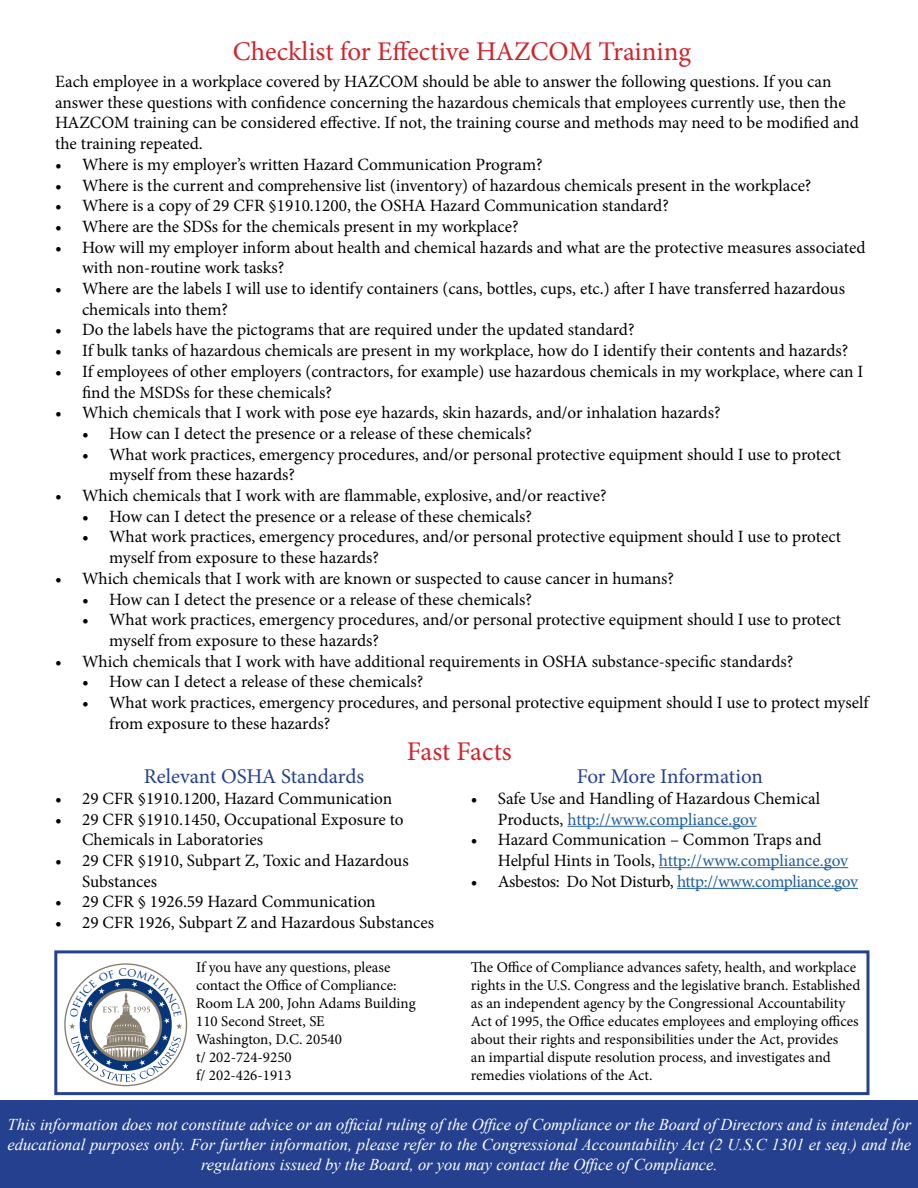
<style>
.page{position:relative;width:918px;height:1188px;background:#fff}
.page>*{position:absolute;margin:0;border:0;box-sizing:border-box;transform-origin:0 0}
.t1{font:27px "Minion Pro";color:#d2232a}
.t2{font:21px "Minion Pro";letter-spacing:-.01em;color:#25408f}
.t3{font:17.25px/20.7px "Minion Pro";letter-spacing:-.005em;color:#000}
.t4{font:17.25px "Minion Pro";letter-spacing:-.025em;color:#215e9e}
.t5{font:italic 16.5px/19.8px "Times New Roman";color:#fff;text-align:center}
.t6{font:15px/18px "Minion Pro";color:#000}
.s1{color:#215e9e}
.s2{color:#000}
</style>
<div class="page">
<div style="left:1px;top:1101px;width:917px;height:87px;background:#25408f"></div>
<hr style="left:568px;top:826px;width:189px;height:1px;background:#215e9e">
<hr style="left:659px;top:867px;width:189px;height:1px;background:#215e9e">
<hr style="left:677px;top:888px;width:181px;height:1px;background:#215e9e">
<div style="left:54px;top:950px;width:815px;height:145px;border:3px solid #25408f"></div>
<svg style="left:67px;top:966px;width:115px;height:118px"></svg>
<h1 class="t1" style="left:233px;top:33px;width:460px">Checklist for Effective HAZCOM Training</h1>
<p class="t3" style="left:55px;top:71px;width:805px">Each employee in a workplace covered by HAZCOM should be able to answer the following questions. If you can answer these questions with confidence concerning the hazardous chemicals that employees currently use, then the HAZCOM training can be considered effective. If not, the training course and methods may need to be modified and the training repeated.</p>
<p class="t3" style="left:55px;top:154px;width:489px">• Where is my employer’s written Hazard Communication Program?</p>
<p class="t3" style="left:55px;top:175px;width:758px">• Where is the current and comprehensive list (inventory) of hazardous chemicals present in the workplace?</p>
<p class="t3" style="left:55px;top:195px;width:615px">• Where is a copy of 29 CFR §1910.1200, the OSHA Hazard Communication standard?</p>
<p class="t3" style="left:55px;top:216px;width:465px">• Where are the SDSs for the chemicals present in my workplace?</p>
<p class="t3" style="left:82px;top:237px;width:785px;text-indent:-27px">• How will my employer inform about health and chemical hazards and what are the protective measures associated with non-routine work tasks?</p>
<p class="t3" style="left:82px;top:278px;width:764px;text-indent:-27px">• Where are the labels I will use to identify containers (cans, bottles, cups, etc.) after I have transferred hazardous chemicals into them?</p>
<p class="t3" style="left:55px;top:320px;width:581px">• Do the labels have the pictograms that are required under the updated standard?</p>
<p class="t3" style="left:55px;top:340px;width:795px">• If bulk tanks of hazardous chemicals are present in my workplace, how do I identify their contents and hazards?</p>
<p class="t3" style="left:82px;top:361px;width:783px;text-indent:-27px">• If employees of other employers (contractors, for example) use hazardous chemicals in my workplace, where can I find the MSDSs for these chemicals?</p>
<p class="t3" style="left:55px;top:402px;width:667px">• Which chemicals that I work with pose eye hazards, skin hazards, and/or inhalation hazards?</p>
<p class="t3" style="left:82px;top:423px;width:451px">• How can I detect the presence or a release of these chemicals?</p>
<p class="t3" style="left:109px;top:444px;width:734px;text-indent:-27px">• What work practices, emergency procedures, and/or personal protective equipment should I use to protect myself from these hazards?</p>
<p class="t3" style="left:55px;top:485px;width:553px">• Which chemicals that I work with are flammable, explosive, and/or reactive?</p>
<p class="t3" style="left:82px;top:506px;width:451px">• How can I detect the presence or a release of these chemicals?</p>
<p class="t3" style="left:109px;top:527px;width:734px;text-indent:-27px">• What work practices, emergency procedures, and/or personal protective equipment should I use to protect myself from exposure to these hazards?</p>
<p class="t3" style="left:55px;top:568px;width:621px">• Which chemicals that I work with are known or suspected to cause cancer in humans?</p>
<p class="t3" style="left:82px;top:589px;width:451px">• How can I detect the presence or a release of these chemicals?</p>
<p class="t3" style="left:109px;top:609px;width:734px;text-indent:-27px">• What work practices, emergency procedures, and/or personal protective equipment should I use to protect myself from exposure to these hazards?</p>
<p class="t3" style="left:55px;top:651px;width:740px">• Which chemicals that I work with have additional requirements in OSHA substance-specific standards?</p>
<p class="t3" style="left:82px;top:672px;width:343px">• How can I detect a release of these chemicals?</p>
<p class="t3" style="left:109px;top:692px;width:761px;text-indent:-27px">• What work practices, emergency procedures, and personal protective equipment should I use to protect myself from exposure to these hazards?</p>
<p class="t2" style="left:144px;top:762px;width:222px">Relevant OSHA Standards</p>
<p class="t3" style="left:55px;top:788px;width:339px">• 29 CFR §1910.1200, Hazard Communication</p>
<p class="t3" style="left:82px;top:809px;width:323px;text-indent:-27px">• 29 CFR §1910.1450, Occupational Exposure to<br>Chemicals in Laboratories</p>
<p class="t3" style="left:82px;top:850px;width:328px;text-indent:-27px">• 29 CFR §1910, Subpart Z, Toxic and Hazardous<br>Substances</p>
<p class="t3" style="left:55px;top:892px;width:322px">• 29 CFR § 1926.59 Hazard Communication</p>
<p class="t3" style="left:55px;top:912px;width:381px">• 29 CFR 1926, Subpart Z and Hazardous Substances</p>
<h1 class="t1" style="left:407px;top:734px;width:107px">Fast Facts</h1>
<p class="t2" style="left:577px;top:762px;width:188px">For More Information</p>
<p class="t3" style="left:498px;top:788px;width:324px;text-indent:-27px">• Safe Use and Handling of Hazardous Chemical<br>Products, <span class="s1">http://www.compliance.gov</span></p>
<p class="t3" style="left:498px;top:829px;width:352px;text-indent:-27px">• Hazard Communication – Common Traps and<br>Helpful Hints in Tools, <span class="s1">http://www.compliance.gov</span></p>
<p class="t4" style="left:471px;top:870px;width:389px"><span class="s2">• Asbestos: Do Not Disturb,</span> http://www.compliance.gov</p>
<p class="t6" style="left:196px;top:958px;width:221px">If you have any questions, please contact the Office of Compliance:<br>Room LA 200, John Adams Building<br>110 Second Street, SE<br>Washington, D.C. 20540<br>t/ 202-724-9250<br>f/ 202-426-1913</p>
<p class="t6" style="left:471px;top:958px;width:391px">The Office of Compliance advances safety, health, and workplace rights in the U.S. Congress and the legislative branch. Established as an independent agency by the Congressional Accountability Act of 1995, the Office educates employees and employing offices about their rights and responsibilities under the Act, provides<br>an impartial dispute resolution process, and investigates and remedies violations of the Act.</p>
<p class="t5" style="left:8px;top:1114px;width:905px">This information does not constitute advice or an official ruling of the Office of Compliance or the Board of Directors and is intended for educational purposes only. For further information, please refer to the Congressional Accountability Act (2 U.S.C 1301 et seq.) and the regulations issued by the Board, or you may contact the Office of Compliance.</p>
</div>
